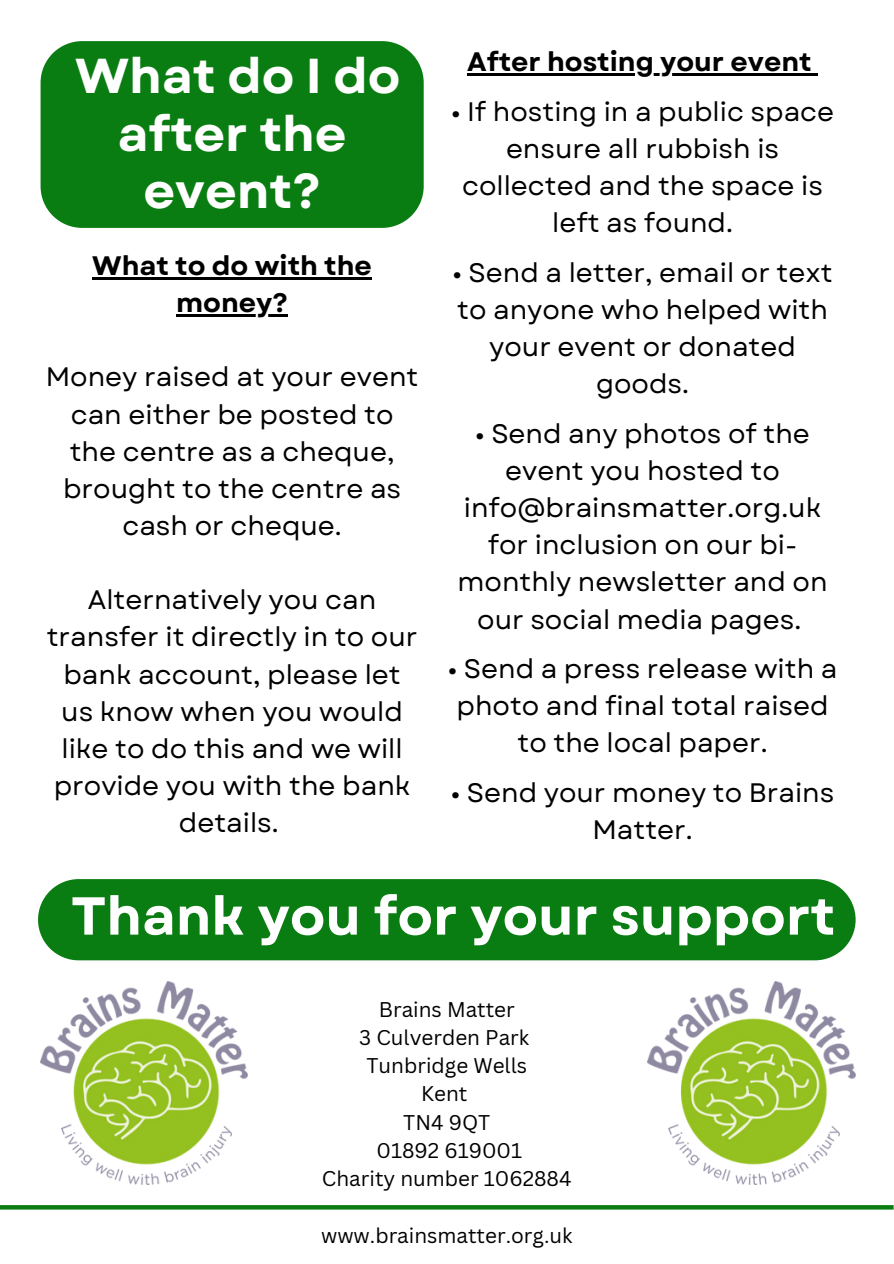
<style>
.page{position:relative;width:894px;height:1264px;background:#fff}
.page>*{position:absolute;margin:0;border:0;box-sizing:border-box;transform-origin:0 0}
.t1{font:700 53.4px "Garet";color:#fff}
.t2{font:700 48.9px/57.4px "Garet";color:#fff;text-align:center}
.t3{font:26.7px/37.2px "Garet";color:#000;text-align:center}
.t4{font:700 26.7px "Garet";color:#000}
.t5{font:20.7px "Canva Sans";color:#000}
</style>
<div class="page">
<svg style="left:0;top:1205px;width:893px;height:4px;background:#0f8017"></svg>
<hr style="left:92px;top:277px;width:280px;height:2px;background:#000">
<hr style="left:176px;top:314px;width:112px;height:3px;background:#000">
<hr style="left:467px;top:74px;width:344px;height:2px;background:#000">
<svg style="left:811px;top:74px;width:6px;height:2px"></svg>
<div style="left:41px;top:41px;width:382px;height:187px;background:#0a7d12"></div>
<div style="left:38px;top:879px;width:817px;height:81px;background:#0a7d12"></div>
<img style="left:41px;top:981px;width:207px;height:203px">
<img style="left:647px;top:981px;width:207px;height:203px">
<p class="t2" style="left:75px;top:48px;width:326px">What do I do after the event?</p>
<h2 class="t4" style="left:92px;top:246px;width:281px">What to do with the</h2>
<h3 class="t4" style="left:176px;top:283px;width:113px">money?</h3>
<h3 class="t3" style="left:46px;top:358px;width:374px">Money raised at your event</h3>
<h3 class="t3" style="left:63px;top:396px;width:339px">can either be posted to the centre as a cheque, brought to the centre as cash or cheque.</h3>
<h3 class="t3" style="left:88px;top:581px;width:290px">Alternatively you can</h3>
<h2 class="t3" style="left:47px;top:618px;width:372px">transfer it directly in to our bank account, please let us know when you would like to do this and we will provide you with the bank details.</h2>
<h3 class="t4" style="left:467px;top:43px;width:346px">After hosting your event</h3>
<h3 class="t3" style="left:451px;top:93px;width:384px">• If hosting in a public space ensure all rubbish is collected and the space is left as found.</h3>
<h3 class="t3" style="left:452px;top:254px;width:381px">• Send a letter, email or text to anyone who helped with your event or donated goods.</h3>
<h3 class="t3" style="left:457px;top:415px;width:371px">• Send any photos of the event you hosted to info@brainsmatter.org.uk for inclusion on our bi&shy;monthly newsletter and on our social media pages.</h3>
<h3 class="t3" style="left:447px;top:650px;width:391px">• Send a press release with a photo and final total raised to the local paper.</h3>
<h1 class="t3" style="left:450px;top:774px;width:385px">• Send your money to Brains<br>Matter.</h1>
<p class="t1" style="left:71px;top:877px;width:765px">Thank you for your support</p>
<p class="t5" style="left:379px;top:994px;width:137px">Brains Matter</p>
<p class="t5" style="left:359px;top:1022px;width:171px">3 Culverden Park</p>
<p class="t5" style="left:366px;top:1051px;width:162px">Tunbridge Wells</p>
<p class="t5" style="left:421px;top:1079px;width:48px">Kent</p>
<p class="t5" style="left:403px;top:1107px;width:89px">TN4 9QT</p>
<p class="t5" style="left:376px;top:1135px;width:147px">01892 619001</p>
<p class="t5" style="left:322px;top:1163px;width:251px">Charity number 1062884</p>
<h1 class="t5" style="left:321px;top:1221px;width:253px">www.brainsmatter.org.uk</h1>
</div>
